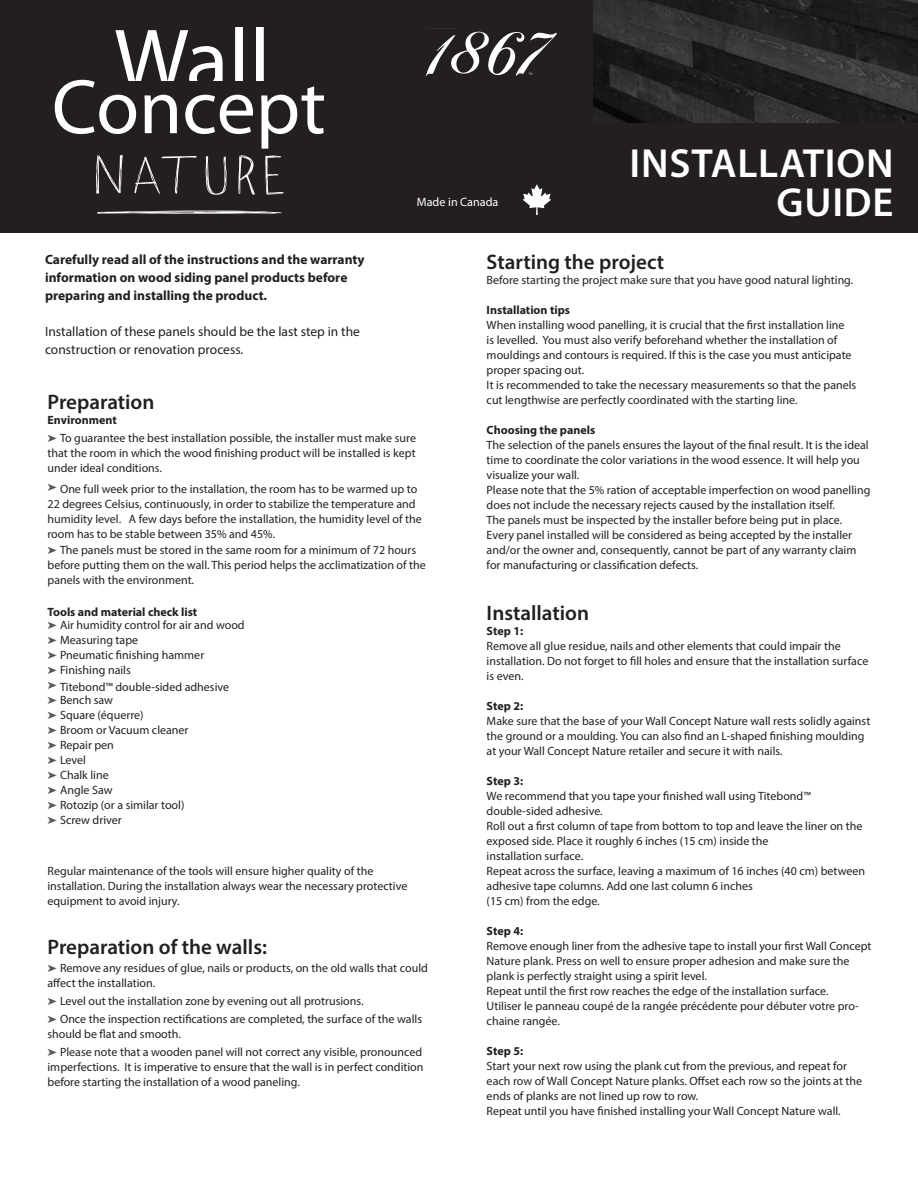
<style>
.page{position:relative;width:918px;height:1188px;background:#fff}
.page>*{position:absolute;margin:0;border:0;box-sizing:border-box;transform-origin:0 0}
.t1{font:600 40.8px/39px "Myriad Pro";letter-spacing:.02em;color:#fff;text-align:right}
.t2{font:600 21px "Myriad Pro";color:#231f20}
.t3{font:700 13.5px/18px "Myriad Pro";color:#231f20}
.t4{font:13.5px/18px "Myriad Pro";color:#231f20}
.t5{font:12.15px "Myriad Pro";color:#fff}
.t6{font:12px/15px "Myriad Pro";color:#231f20}
.t7{font:700 12px "Myriad Pro";color:#231f20}
.s1{font-weight:700}
.s2{color:#57585a}
</style>
<div class="page">
<div style="left:0;top:0;width:918px;height:233px;background:#231f20"></div>
<svg style="left:426px;top:32px;width:131px;height:44px"></svg>
<svg style="left:523px;top:184px;width:28px;height:31px"></svg>
<svg style="left:96px;top:155px;width:27px;height:39px"></svg>
<svg style="left:134px;top:156px;width:63px;height:38px"></svg>
<svg style="left:206px;top:156px;width:21px;height:39px"></svg>
<svg style="left:238px;top:155px;width:17px;height:40px"></svg>
<svg style="left:265px;top:156px;width:19px;height:39px"></svg>
<svg style="left:55px;top:27px;width:269px;height:122px"></svg>
<svg style="left:97px;top:211px;width:185px;height:3px"></svg>
<img style="left:593px;top:0;width:325px;height:122px">
<p class="t5" style="left:417px;top:194px;width:83px">Made in Canada</p>
<p class="t1" style="left:630px;top:143px;width:266px">INSTALLATION<br>GUIDE</p>
<p class="t3" style="left:45px;top:250px;width:321px">Carefully read all of the instructions and the warranty information on wood siding panel products before preparing and installing the product.</p>
<p class="t4" style="left:45px;top:322px;width:317px">Installation of these panels should be the last step in the construction or renovation process.</p>
<p class="t2" style="left:48px;top:388px;width:108px">Preparation</p>
<p class="t6" style="left:48px;top:410px;width:370px;line-height:18px"><span class="s1">Environment<br></span><span class="s2">➤</span> To guarantee the best installation possible, the installer must make sure</p>
<p class="t6" style="left:48px;top:445px;width:370px">that the room in which the wood finishing product will be installed is kept under ideal conditions.</p>
<p class="t6" style="left:48px;top:481px;width:376px"><span class="s2">➤</span> One full week prior to the installation, the room has to be warmed up to 22 degrees Celsius, continuously, in order to stabilize the temperature and humidity level. A few days before the installation, the humidity level of the room has to be stable between 35% and 45%.</p>
<p class="t6" style="left:48px;top:542px;width:380px"><span class="s2">➤</span> The panels must be stored in the same room for a minimum of 72 hours before putting them on the wall. This period helps the acclimatization of the panels with the environment.</p>
<p class="t7" style="left:48px;top:604px;width:151px">Tools and material check list</p>
<p class="t6" style="left:48px;top:617px;width:199px"><span class="s2">➤</span> Air humidity control for air and wood</p>
<p class="t6" style="left:48px;top:632px;width:92px"><span class="s2">➤</span> Measuring tape</p>
<p class="t6" style="left:48px;top:647px;width:158px"><span class="s2">➤</span> Pneumatic finishing hammer</p>
<p class="t6" style="left:48px;top:662px;width:85px"><span class="s2">➤</span> Finishing nails</p>
<p class="t6" style="left:48px;top:679px;width:183px"><span class="s2">➤</span> Titebond™ double-sided adhesive</p>
<p class="t6" style="left:48px;top:692px;width:67px"><span class="s2">➤</span> Bench saw</p>
<p class="t6" style="left:48px;top:707px;width:98px"><span class="s2">➤</span> Square (équerre)</p>
<p class="t6" style="left:48px;top:722px;width:143px"><span class="s2">➤</span> Broom or Vacuum cleaner <span class="s2">➤</span> Repair pen</p>
<p class="t6" style="left:48px;top:752px;width:40px"><span class="s2">➤</span> Level</p>
<p class="t6" style="left:48px;top:767px;width:63px"><span class="s2">➤</span> Chalk line</p>
<p class="t6" style="left:48px;top:782px;width:67px"><span class="s2">➤</span> Angle Saw</p>
<p class="t6" style="left:48px;top:797px;width:138px"><span class="s2">➤</span> Rotozip (or a similar tool)</p>
<p class="t6" style="left:48px;top:812px;width:76px"><span class="s2">➤</span> Screw driver</p>
<p class="t6" style="left:48px;top:863px;width:327px">Regular maintenance of the tools will ensure higher quality of the</p>
<p class="t6" style="left:48px;top:878px;width:361px">installation. During the installation always wear the necessary protective equipment to avoid injury.</p>
<p class="t2" style="left:48px;top:934px;width:221px">Preparation of the walls:</p>
<p class="t6" style="left:48px;top:960px;width:382px"><span class="s2">➤</span> Remove any residues of glue, nails or products, on the old walls that could affect the installation.</p>
<p class="t6" style="left:48px;top:993px;width:318px"><span class="s2">➤</span> Level out the installation zone by evening out all protrusions.</p>
<p class="t6" style="left:48px;top:1011px;width:376px"><span class="s2">➤</span> Once the inspection rectifications are completed, the surface of the walls should be flat and smooth.</p>
<p class="t6" style="left:48px;top:1044px;width:378px"><span class="s2">➤</span> Please note that a wooden panel will not correct any visible, pronounced imperfections. It is imperative to ensure that the wall is in perfect condition before starting the installation of a wood paneling.</p>
<p class="t2" style="left:487px;top:248px;width:179px">Starting the project</p>
<p class="t6" style="left:487px;top:272px;width:368px">Before starting the project make sure that you have good natural lighting.</p>
<p class="t7" style="left:487px;top:302px;width:85px">Installation tips</p>
<p class="t6" style="left:487px;top:317px;width:366px">When installing wood panelling, it is crucial that the first installation line is levelled. You must also verify beforehand whether the installation of mouldings and contours is required. If this is the case you must anticipate proper spacing out.</p>
<p class="t6" style="left:487px;top:377px;width:371px">It is recommended to take the necessary measurements so that the panels cut lengthwise are perfectly coordinated with the starting line.</p>
<p class="t7" style="left:487px;top:422px;width:110px">Choosing the panels</p>
<p class="t6" style="left:487px;top:437px;width:384px">The selection of the panels ensures the layout of the final result. It is the ideal time to coordinate the color variations in the wood essence. It will help you visualize your wall.</p>
<p class="t6" style="left:487px;top:482px;width:385px">Please note that the 5% ration of acceptable imperfection on wood panelling does not include the necessary rejects caused by the installation itself.</p>
<p class="t6" style="left:487px;top:512px;width:357px">The panels must be inspected by the installer before being put in place.</p>
<p class="t6" style="left:487px;top:527px;width:371px">Every panel installed will be considered as being accepted by the installer and/or the owner and, consequently, cannot be part of any warranty claim for manufacturing or classification defects.</p>
<p class="t2" style="left:487px;top:599px;width:104px">Installation</p>
<p class="t7" style="left:487px;top:623px;width:38px">Step 1:</p>
<p class="t6" style="left:487px;top:638px;width:383px">Remove all glue residue, nails and other elements that could impair the installation. Do not forget to fill holes and ensure that the installation surface is even.</p>
<p class="t7" style="left:487px;top:698px;width:38px">Step 2:</p>
<p class="t6" style="left:487px;top:713px;width:385px">Make sure that the base of your Wall Concept Nature wall rests solidly against the ground or a moulding. You can also find an L-shaped finishing moulding at your Wall Concept Nature retailer and secure it with nails.</p>
<p class="t7" style="left:487px;top:773px;width:38px">Step 3:</p>
<p class="t6" style="left:487px;top:788px;width:326px">We recommend that you tape your finished wall using Titebond™</p>
<p class="t6" style="left:487px;top:803px;width:118px">double-sided adhesive.</p>
<p class="t6" style="left:487px;top:818px;width:377px">Roll out a first column of tape from bottom to top and leave the liner on the exposed side. Place it roughly 6 inches (15 cm) inside the</p>
<p class="t6" style="left:487px;top:848px;width:98px">installation surface.</p>
<p class="t6" style="left:487px;top:863px;width:380px">Repeat across the surface, leaving a maximum of 16 inches (40 cm) between adhesive tape columns. Add one last column 6 inches</p>
<p class="t6" style="left:487px;top:893px;width:115px">(15 cm) from the edge.</p>
<p class="t7" style="left:487px;top:923px;width:38px">Step 4:</p>
<p class="t6" style="left:487px;top:938px;width:386px">Remove enough liner from the adhesive tape to install your first Wall Concept<br>Nature plank. Press on well to ensure proper adhesion and make sure the plank is perfectly straight using a spirit level.</p>
<p class="t6" style="left:487px;top:983px;width:343px">Repeat until the first row reaches the edge of the installation surface.</p>
<p class="t6" style="left:487px;top:998px;width:374px">Utiliser le panneau coupé de la rangée précédente pour débuter votre pro&shy;chaine rangée.</p>
<p class="t7" style="left:487px;top:1043px;width:38px">Step 5:</p>
<p class="t6" style="left:487px;top:1058px;width:377px">Start your next row using the plank cut from the previous, and repeat for each row of Wall Concept Nature planks. Offset each row so the joints at the ends of planks are not lined up row to row.</p>
<p class="t6" style="left:487px;top:1103px;width:356px">Repeat until you have finished installing your Wall Concept Nature wall.</p>
</div>
